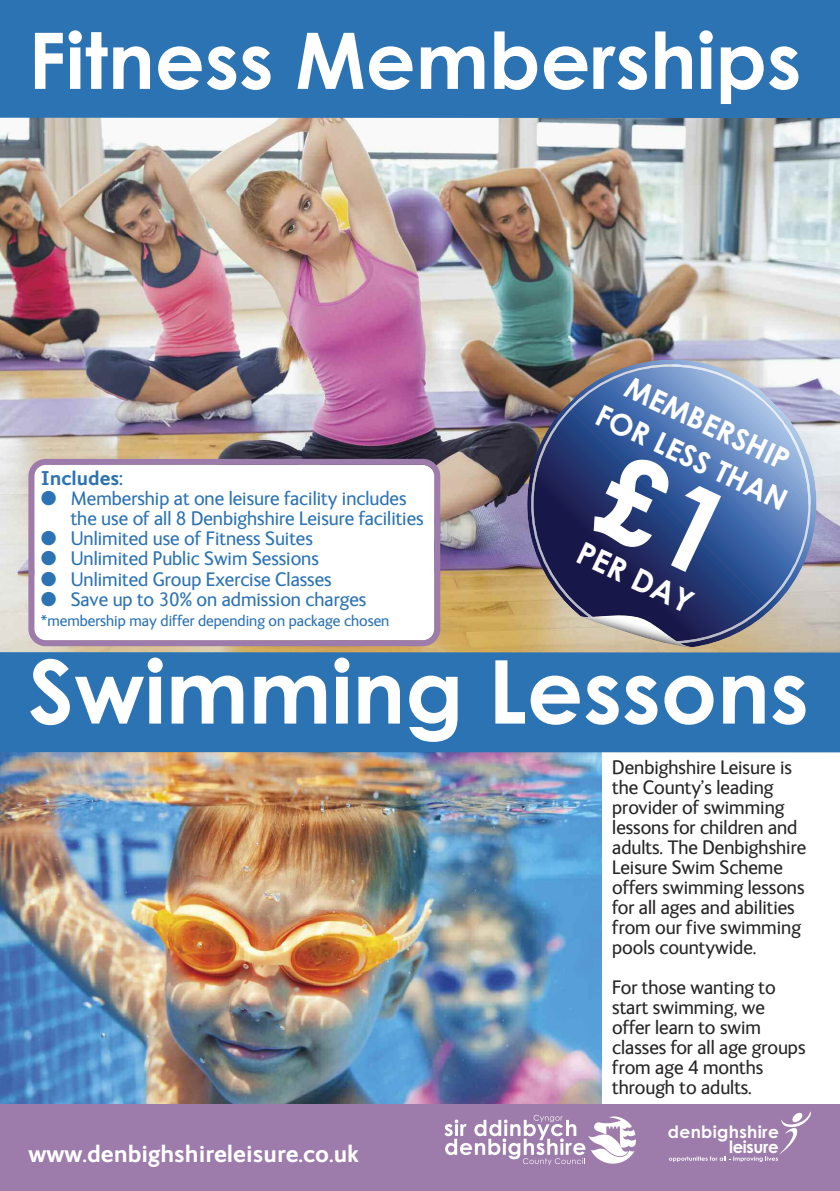
<style>
.page{position:relative;width:840px;height:1191px;background:#fff}
.page>*{position:absolute;margin:0;border:0;box-sizing:border-box;transform-origin:0 0}
.t1{font:700 88px "Century Gothic";color:#fff}
.t2{font:700 78px "Century Gothic";color:#fff}
.t3{font:700 31.2px "Century Gothic";color:#fff}
.t4{font:700 29.6px/37.2px "Century Gothic";color:#fff;text-align:center}
.t5{font:700 24px "FS Ingrid";color:#fff}
.t6{font:20px/20px "FS Ingrid";color:#272526}
.t7{font:20px/20px "FS Ingrid";color:#2c73b3}
.t8{font:700 20px "FS Ingrid";color:#2c73b3}
.t9{font:700 17px/15.2px "Century Gothic";letter-spacing:.02em;color:#fff;text-align:right}
.t10{font:16px "FS Ingrid";color:#2c73b3}
</style>
<div class="page">
<img style="left:0;top:752px;width:601px;height:351px">
<img style="left:0;top:118px;width:839px;height:534px">
<div style="left:0;top:0;width:839px;height:118px;background:#2c73b3"></div>
<svg style="left:28px;top:459px;width:412px;height:187px"></svg>
<img style="left:513px;top:348px;width:317px;height:299px">
<img style="left:517px;top:351px;width:306px;height:292px">
<svg style="left:580px;top:613px;width:111px;height:34px;background:#999397"></svg>
<div style="left:0;top:652px;width:839px;height:100px;background:#2c73b3"></div>
<div style="left:0;top:1103px;width:839px;height:88px;background:#9d7cab"></div>
<svg style="left:668px;top:1112px;width:142px;height:49px"></svg>
<svg style="left:444px;top:1114px;width:191px;height:51px"></svg>
<svg style="left:588px;top:449px;width:132px;height:123px;background:#28427f"></svg>
<h2 class="t2" style="left:28px;top:16px;width:774px">Fitness Memberships</h2>
<p class="t8" style="left:41px;top:471px;width:84px">Includes:</p>
<p class="t7" style="left:71px;top:491px;width:354px;text-indent:-30px">● Membership at one leisure facility includes the use of all 8 Denbighshire Leisure facilities</p>
<p class="t7" style="left:41px;top:531px;width:273px">● Unlimited use of Fitness Suites</p>
<p class="t7" style="left:41px;top:551px;width:279px">● Unlimited Public Swim Sessions</p>
<p class="t7" style="left:41px;top:571px;width:292px">● Unlimited Group Exercise Classes</p>
<p class="t7" style="left:41px;top:591px;width:327px">● Save up to 30% on admission charges</p>
<p class="t10" style="left:41px;top:614px;width:350px">*membership may differ depending on package chosen</p>
<h3 class="t4" style="left:621px;top:362px;width:210px;rotate:25deg">MEMBERSHIP<br>FOR LESS THAN</h3>
<h3 class="t3" style="left:586px;top:533px;width:126px;rotate:25deg">PER DAY</h3>
<h1 class="t1" style="left:28px;top:641px;width:781px">Swimming Lessons</h1>
<p class="t6" style="left:612px;top:759px;width:195px">Denbighshire Leisure is the County’s leading provider of swimming lessons for children and adults. The Denbighshire<br>Leisure Swim Scheme offers swimming lessons for all ages and abilities from our five swimming pools countywide.</p>
<p class="t6" style="left:612px;top:979px;width:195px">For those wanting to start swimming, we offer learn to swim classes for all age groups from age 4 months through to adults.</p>
<p class="t5" style="left:28px;top:1145px;width:332px">www.denbighshireleisure.co.uk</p>
<p class="t9" style="left:667px;top:1123px;width:112px">denbighshire leisure</p>
</div>
